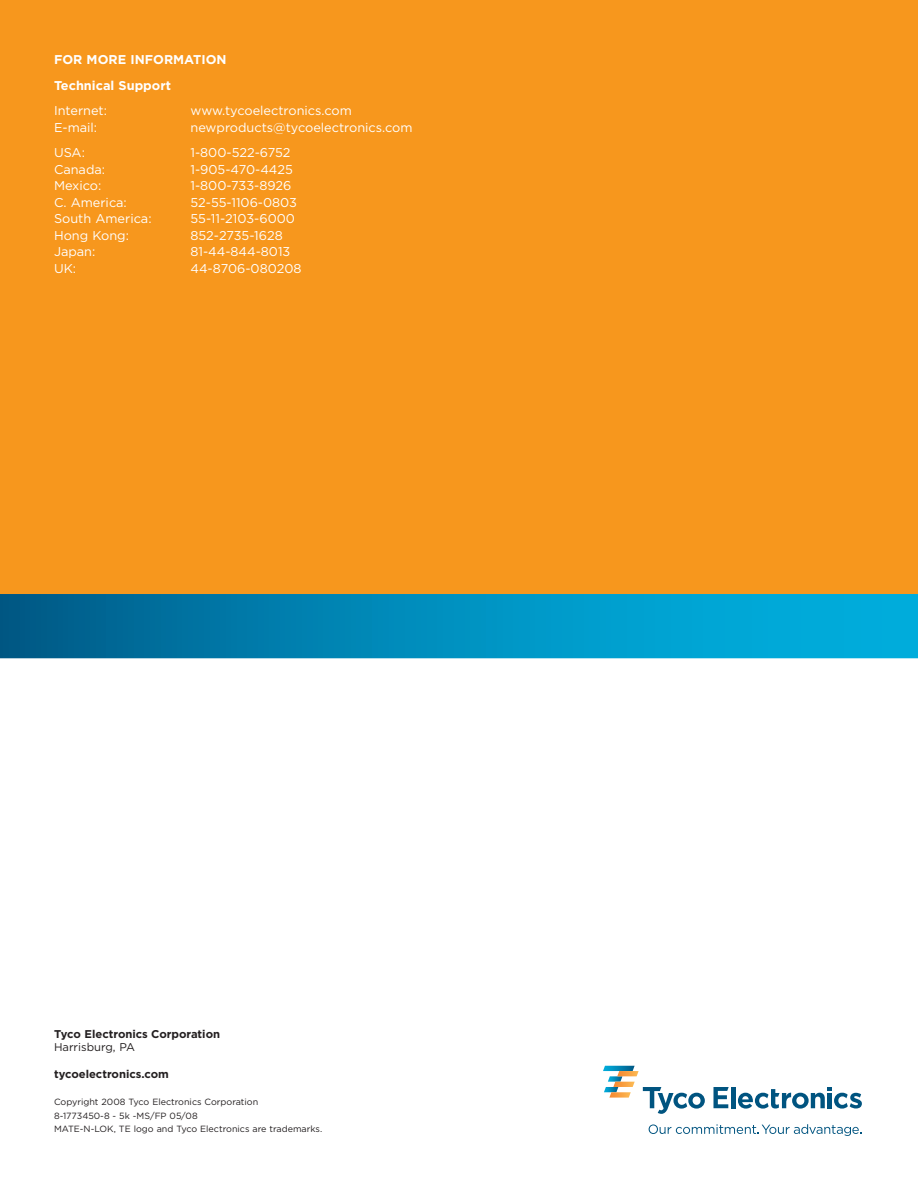
<style>
.page{position:relative;width:918px;height:1188px;background:#fff}
.page>*{position:absolute;margin:0;border:0;box-sizing:border-box;transform-origin:0 0}
.t1{font:12.75px "Gotham";color:#fff}
.t2{font:700 12.75px/25.5px "Gotham";color:#fff}
.t3{font:700 11.25px "Gotham";color:#231f20}
.t4{font:11.25px "Gotham";color:#231f20}
.t5{font:9px/13.5px "Gotham";color:#231f20}
</style>
<div class="page">
<div style="left:0;top:0;width:918px;height:594px;background:#f7971d"></div>
<svg style="left:713px;top:1087px;width:16px;height:21px"></svg>
<hr style="left:731px;top:1087px;width:4px;height:21px;background:#005480">
<svg style="left:738px;top:1087px;width:124px;height:22px"></svg>
<svg style="left:649px;top:1124px;width:212px;height:12px"></svg>
<svg style="left:603px;top:1066px;width:102px;height:48px"></svg>
<svg style="left:0;top:594px;width:918px;height:64px;background:#008cbb"></svg>
<p class="t2" style="left:54px;top:47px;width:174px">FOR MORE INFORMATION<br>Technical Support</p>
<p class="t1" style="left:54px;top:103px;width:55px">Internet:</p>
<p class="t1" style="left:191px;top:103px;width:163px">www.tycoelectronics.com</p>
<p class="t1" style="left:54px;top:120px;width:45px">E-mail:</p>
<p class="t1" style="left:191px;top:120px;width:224px">newproducts@tycoelectronics.com</p>
<p class="t1" style="left:54px;top:145px;width:32px">USA:</p>
<p class="t1" style="left:191px;top:145px;width:101px">1-800-522-6752</p>
<p class="t1" style="left:54px;top:162px;width:53px">Canada:</p>
<p class="t1" style="left:191px;top:162px;width:104px">1-905-470-4425</p>
<p class="t1" style="left:54px;top:178px;width:49px">Mexico:</p>
<p class="t1" style="left:191px;top:178px;width:102px">1-800-733-8926</p>
<p class="t1" style="left:54px;top:195px;width:74px">C. America:</p>
<p class="t1" style="left:191px;top:195px;width:108px">52-55-1106-0803</p>
<p class="t1" style="left:54px;top:211px;width:99px">South America:</p>
<p class="t1" style="left:190px;top:211px;width:106px">55-11-2103-6000</p>
<p class="t1" style="left:54px;top:228px;width:77px">Hong Kong:</p>
<p class="t1" style="left:191px;top:228px;width:94px">852-2735-1628</p>
<p class="t1" style="left:54px;top:244px;width:43px">Japan:</p>
<p class="t1" style="left:191px;top:244px;width:101px">81-44-844-8013</p>
<p class="t1" style="left:54px;top:261px;width:24px">UK:</p>
<p class="t1" style="left:191px;top:261px;width:113px">44-8706-080208</p>
<p class="t3" style="left:54px;top:1027px;width:168px">Tyco Electronics Corporation</p>
<p class="t4" style="left:54px;top:1041px;width:82px">Harrisburg, PA</p>
<p class="t3" style="left:54px;top:1068px;width:116px">tycoelectronics.com</p>
<p class="t5" style="left:54px;top:1095px;width:270px">Copyright 2008 Tyco Electronics Corporation<br>8-1773450-8 - 5k -MS/FP 05/08<br>MATE-N-LOK, TE logo and Tyco Electronics are trademarks.</p>
</div>
